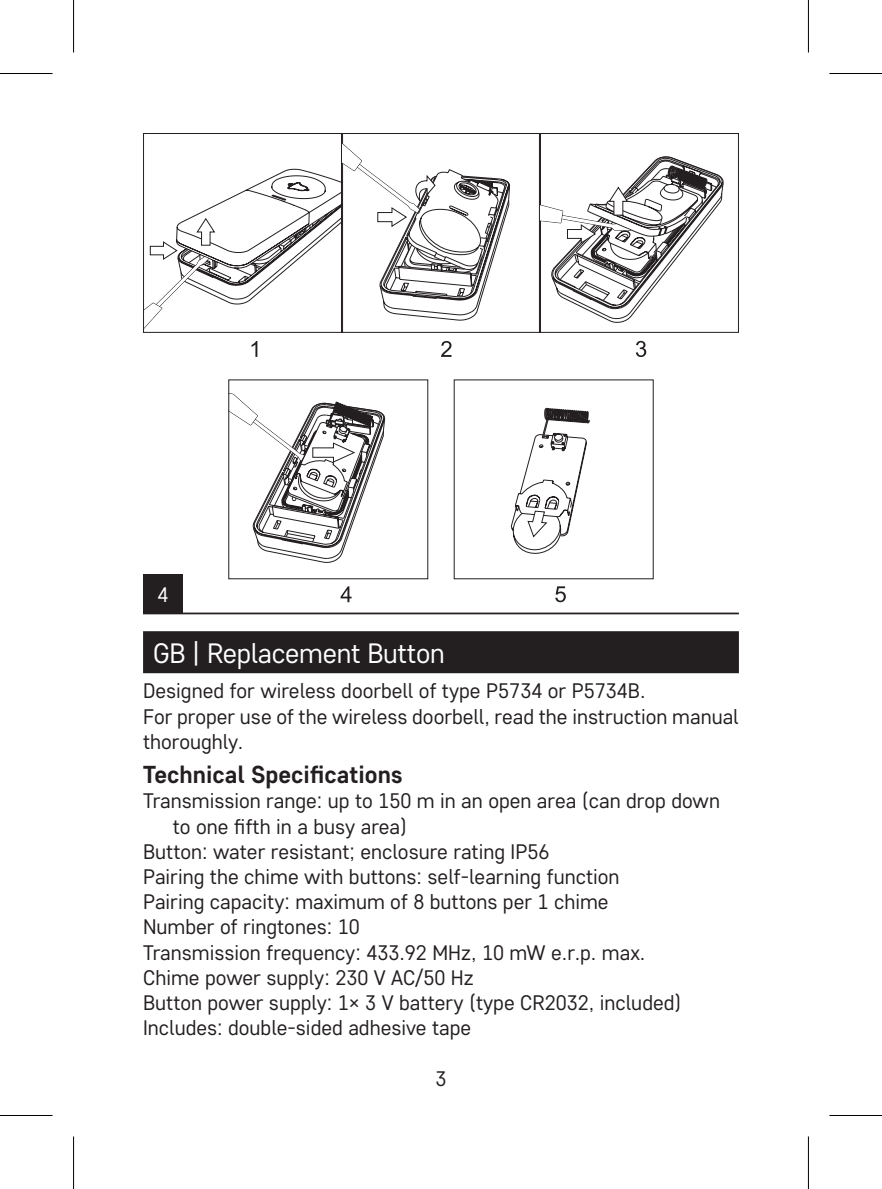
<style>
.page{position:relative;width:882px;height:1189px;background:#fff}
.page>*{position:absolute;margin:0;border:0;box-sizing:border-box;transform-origin:0 0}
.t1{font:28px "Core Sans D35";letter-spacing:-.01em;color:#fff}
.t2{font:700 24.5px "Core Sans D55";color:#231f20}
.t3{font:21px/25.2px "Core Sans D35";color:#231f20}
.t4{font:21px "Core Sans D35";color:#fff}
</style>
<div class="page">
<div style="left:143px;top:631px;width:595px;height:42px;background:#231f20"></div>
<hr style="left:143px;top:612px;width:595px;height:2px;background:#231f20">
<div style="left:143px;top:575px;width:40px;height:39px;background:#231f20"></div>
<svg style="left:251px;top:341px;width:6px;height:16px"></svg>
<svg style="left:441px;top:341px;width:10px;height:16px"></svg>
<svg style="left:636px;top:341px;width:10px;height:16px"></svg>
<svg style="left:143px;top:133px;width:581px;height:200px"></svg>
<div style="left:538px;top:133px;width:200px;height:200px;border:1px solid #231f20"></div>
<svg style="left:340px;top:586px;width:11px;height:16px"></svg>
<svg style="left:230px;top:393px;width:155px;height:170px"></svg>
<svg style="left:510px;top:407px;width:80px;height:147px"></svg>
<svg style="left:555px;top:586px;width:10px;height:16px"></svg>
<div style="left:71px;top:0;width:5px;height:53px;background:#f6f6f6"></div>
<div style="left:71px;top:1136px;width:5px;height:53px;background:#f6f6f6"></div>
<svg style="left:808px;top:0;width:1px;height:53px"></svg>
<svg style="left:808px;top:1136px;width:1px;height:53px"></svg>
<hr style="left:0;top:73px;width:52px;height:1px;background:#000">
<hr style="left:829px;top:73px;width:52px;height:1px;background:#000">
<hr style="left:0;top:1115px;width:52px;height:1px;background:#000">
<hr style="left:829px;top:1115px;width:52px;height:1px;background:#000">
<hr style="left:73px;top:0;width:1px;height:53px;background:#000">
<hr style="left:73px;top:1136px;width:1px;height:53px;background:#000">
<hr style="left:807px;top:0;width:1px;height:53px;background:#000">
<hr style="left:807px;top:1136px;width:1px;height:53px;background:#000">
<p class="t4" style="left:157px;top:581px;width:13px">4</p>
<h1 class="t1" style="left:153px;top:635px;width:293px">GB | Replacement Button</h1>
<p class="t3" style="left:143px;top:678px;width:597px">Designed for wireless doorbell of type P5734 or P5734B.<br>For proper use of the wireless doorbell, read the instruction manual thoroughly.</p>
<p class="t2" style="left:143px;top:758px;width:261px">Technical Specifications</p>
<p class="t3" style="left:143px;top:788px;width:578px">Transmission range: up to 150 m in an open area (can drop down</p>
<p class="t3" style="left:173px;top:813px;width:236px">to one fifth in a busy area)</p>
<p class="t3" style="left:143px;top:838px;width:408px">Button: water resistant; enclosure rating IP56</p>
<p class="t3" style="left:143px;top:863px;width:478px">Pairing the chime with buttons: self-learning function</p>
<p class="t3" style="left:143px;top:888px;width:467px">Pairing capacity: maximum of 8 buttons per 1 chime</p>
<p class="t3" style="left:143px;top:914px;width:218px">Number of ringtones: 10</p>
<p class="t3" style="left:143px;top:939px;width:503px">Transmission frequency: 433.92 MHz, 10 mW e.r.p. max.</p>
<p class="t3" style="left:143px;top:964px;width:332px">Chime power supply: 230 V AC/50 Hz</p>
<p class="t3" style="left:143px;top:989px;width:539px">Button power supply: 1× 3 V battery (type CR2032, included)</p>
<p class="t3" style="left:143px;top:1014px;width:329px">Includes: double-sided adhesive tape</p>
<p class="t3" style="left:435px;top:1065px;width:13px">3</p>
</div>
